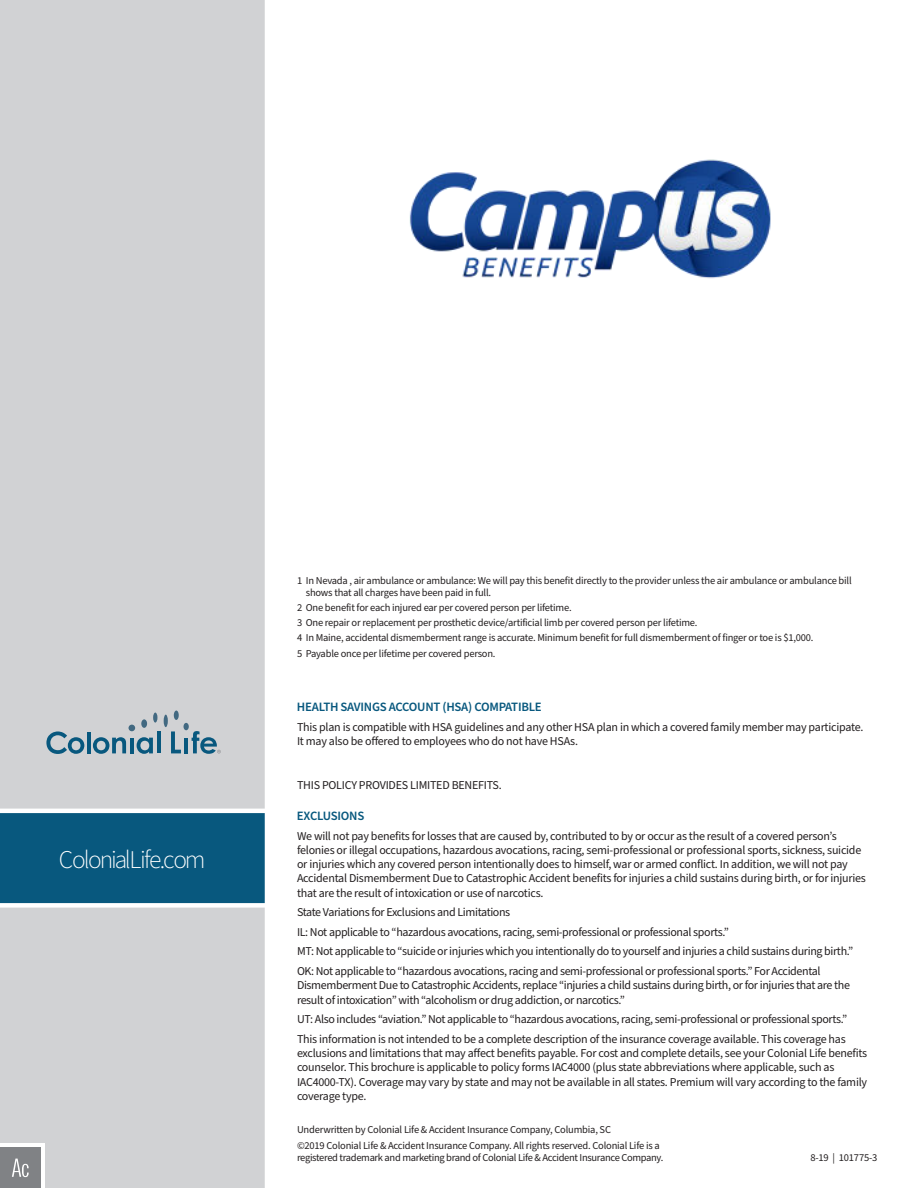
<style>
.page{position:relative;width:918px;height:1188px;background:#fff}
.page>*{position:absolute;margin:0;border:0;box-sizing:border-box;transform-origin:0 0}
.t1{font:300 25.5px "Source Sans Pro";letter-spacing:-.07em;color:#fff}
.DIsclaimer_Subhead{font:600 12.75px "Source Sans Pro";letter-spacing:-.02em;color:#08587e}
.Footnote{font:12px/14.2px "Source Sans Pro";letter-spacing:-.025em;color:#231f20}
.DIsclaimer_Subhead-2{font:12px "Source Sans Pro";letter-spacing:-.02em;color:#231f20}
.footnote{font:10.5px/12px "Source Sans Pro";letter-spacing:-.02em;color:#231f20}
.Copyright_Line{font:10.5px "Source Sans Pro";letter-spacing:-.015em;color:#231f20}
</style>
<div class="page">
<div style="left:0;top:0;width:266px;height:1188px;background:#d1d2d4"></div>
<div style="left:0;top:811px;width:265px;height:94px;background:#08587e"></div>
<div style="left:0;top:903px;width:270px;height:5px;background:#fff"></div>
<hr style="left:0;top:809px;width:270px;height:4px;background:#fff">
<hr style="left:265px;top:0;width:4px;height:1188px;background:#fff">
<div style="left:0;top:1143px;width:45px;height:45px;background:#fff"></div>
<div style="left:0;top:1148px;width:41px;height:40px;background:#808285"></div>
<svg style="left:12px;top:1159px;width:17px;height:18px"></svg>
<svg style="left:46px;top:731px;width:38px;height:23px"></svg>
<hr style="left:87px;top:732px;width:4px;height:21px;background:#08587e">
<svg style="left:93px;top:737px;width:33px;height:17px"></svg>
<hr style="left:130px;top:738px;width:4px;height:15px;background:#08587e">
<svg style="left:137px;top:737px;width:16px;height:17px"></svg>
<hr style="left:157px;top:731px;width:4px;height:22px;background:#08587e">
<svg style="left:164px;top:715px;width:4px;height:12px"></svg>
<svg style="left:129px;top:725px;width:6px;height:6px"></svg>
<div style="left:141px;top:719px;width:6px;height:9px;background:#426981;border-radius:50%"></div>
<div style="left:174px;top:711px;width:5px;height:9px;background:#426981;border-radius:50%"></div>
<svg style="left:153px;top:713px;width:4px;height:10px"></svg>
<svg style="left:171px;top:723px;width:50px;height:31px"></svg>
<hr style="left:917px;top:0;width:1px;height:148px;background:#85929d">
<img style="left:409px;top:159px;width:362px;height:120px">
<p class="t1" style="left:59px;top:842px;width:148px">ColonialLife.com</p>
<p class="footnote" style="left:306px;top:575px;width:547px;text-indent:-9px">1 In Nevada , air ambulance or ambulance: We will pay this benefit directly to the provider unless the air ambulance or ambulance bill shows that all charges have been paid in full.</p>
<p class="footnote" style="left:297px;top:602px;width:276px">2 One benefit for each injured ear per covered person per lifetime.</p>
<p class="footnote" style="left:297px;top:617px;width:402px">3 One repair or replacement per prosthetic device/artificial limb per covered person per lifetime.</p>
<p class="footnote" style="left:297px;top:632px;width:518px">4 In Maine, accidental dismemberment range is accurate. Minimum benefit for full dismemberment of finger or toe is $1,000.</p>
<p class="footnote" style="left:297px;top:648px;width:200px">5 Payable once per lifetime per covered person.</p>
<p class="DIsclaimer_Subhead" style="left:297px;top:698px;width:246px">HEALTH SAVINGS ACCOUNT (HSA) COMPATIBLE</p>
<p class="Footnote" style="left:297px;top:720px;width:568px">This plan is compatible with HSA guidelines and any other HSA plan in which a covered family member may participate.<br>It may also be offered to employees who do not have HSAs.</p>
<p class="DIsclaimer_Subhead-2" style="left:297px;top:777px;width:206px">THIS POLICY PROVIDES LIMITED BENEFITS.</p>
<p class="DIsclaimer_Subhead" style="left:297px;top:807px;width:69px">EXCLUSIONS</p>
<p class="Footnote" style="left:297px;top:829px;width:571px">We will not pay benefits for losses that are caused by, contributed to by or occur as the result of a covered personʼs felonies or illegal occupations, hazardous avocations, racing, semi-professional or professional sports, sickness, suicide or injuries which any covered person intentionally does to himself, war or armed conflict. In addition, we will not pay Accidental Dismemberment Due to Catastrophic Accident benefits for injuries a child sustains during birth, or for injuries that are the result of intoxication or use of narcotics.</p>
<p class="Footnote" style="left:297px;top:905px;width:215px">State Variations for Exclusions and Limitations</p>
<p class="Footnote" style="left:297px;top:925px;width:433px">IL: Not applicable to “hazardous avocations, racing, semi-professional or professional sports.”</p>
<p class="Footnote" style="left:297px;top:945px;width:558px">MT: Not applicable to “suicide or injuries which you intentionally do to yourself and injuries a child sustains during birth.”</p>
<p class="Footnote" style="left:297px;top:964px;width:555px">OK: Not applicable to “hazardous avocations, racing and semi-professional or professional sports.” For Accidental<br>Dismemberment Due to Catastrophic Accidents, replace “injuries a child sustains during birth, or for injuries that are the result of intoxication” with “alcoholism or drug addiction, or narcotics.”</p>
<p class="Footnote" style="left:297px;top:1013px;width:552px">UT: Also includes “aviation.” Not applicable to “hazardous avocations, racing, semi-professional or professional sports.”</p>
<p class="Footnote" style="left:297px;top:1032px;width:572px">This information is not intended to be a complete description of the insurance coverage available. This coverage has exclusions and limitations that may affect benefits payable. For cost and complete details, see your Colonial Life benefits counselor. This brochure is applicable to policy forms IAC4000 (plus state abbreviations where applicable, such as IAC4000-TX). Coverage may vary by state and may not be available in all states. Premium will vary according to the family coverage type.</p>
<p class="footnote" style="left:297px;top:1124px;width:316px">Underwritten by Colonial Life &amp; Accident Insurance Company, Columbia, SC</p>
<p class="footnote" style="left:297px;top:1139px;width:368px">©2019 Colonial Life &amp; Accident Insurance Company. All rights reserved. Colonial Life is a registered trademark and marketing brand of Colonial Life &amp; Accident Insurance Company.</p>
<p class="Copyright_Line" style="left:810px;top:1150px;width:69px">8-19 | 101775-3</p>
</div>
